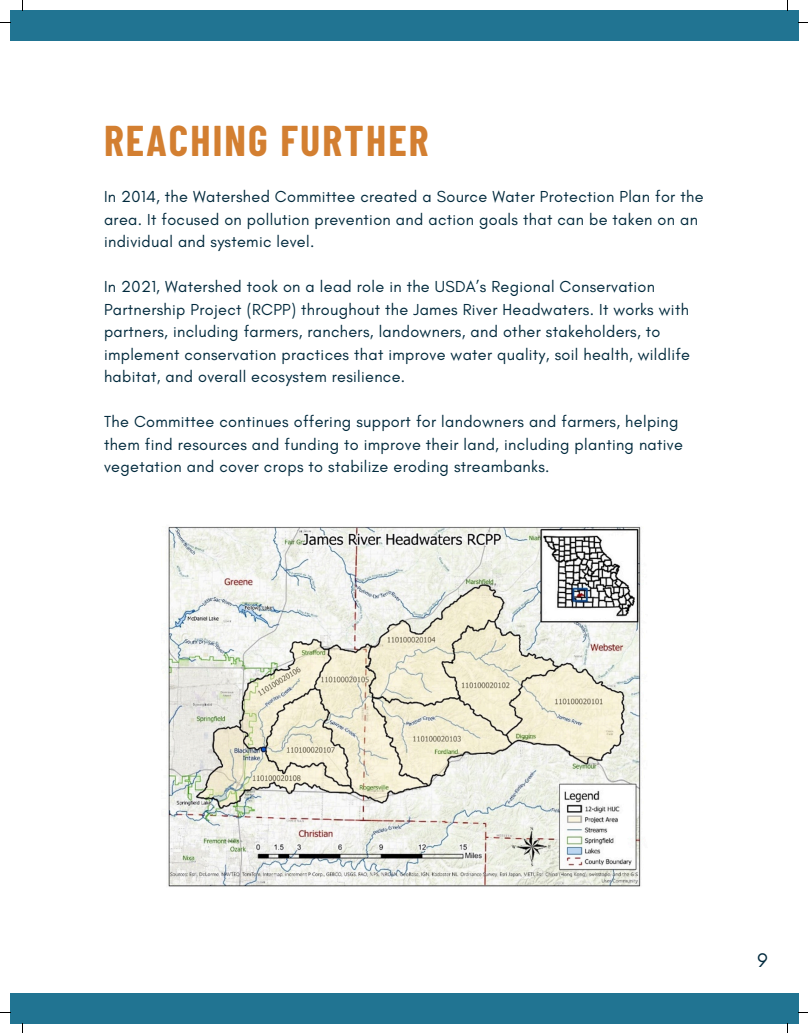
<style>
.page{position:relative;width:808px;height:1033px;background:#fff}
.page>*{position:absolute;margin:0;border:0;box-sizing:border-box;transform-origin:0 0}
.t1{font:700 42px "Barlow Condensed";letter-spacing:.05em;color:#d37f31}
.t2{font:20px "Glacial Indifference";color:#022a3d}
.t3{font:16.25px/22.5px "Glacial Indifference";letter-spacing:.02em;color:#022a3d}
</style>
<div class="page">
<div style="left:10px;top:10px;width:788px;height:31px;background:#217492"></div>
<div style="left:10px;top:993px;width:788px;height:30px;background:#217492"></div>
<img style="left:167px;top:526px;width:474px;height:361px">
<h1 class="t1" style="left:104px;top:114px;width:326px">REACHING FURTHER</h1>
<p class="t3" style="left:104px;top:185px;width:601px">In 2014, the Watershed Committee created a Source Water Protection Plan for the area. It focused on pollution prevention and action goals that can be taken on an individual and systemic level.</p>
<p class="t3" style="left:104px;top:275px;width:587px">In 2021, Watershed took on a lead role in the USDA’s Regional Conservation Partnership Project (RCPP) throughout the James River Headwaters. It works with partners, including farmers, ranchers, landowners, and other stakeholders, to implement conservation practices that improve water quality, soil health, wildlife habitat, and overall ecosystem resilience.</p>
<p class="t3" style="left:104px;top:410px;width:580px">The Committee continues offering support for landowners and farmers, helping them find resources and funding to improve their land, including planting native vegetation and cover crops to stabilize eroding streambanks.</p>
<p class="t2" style="left:757px;top:948px;width:12px">9</p>
</div>
